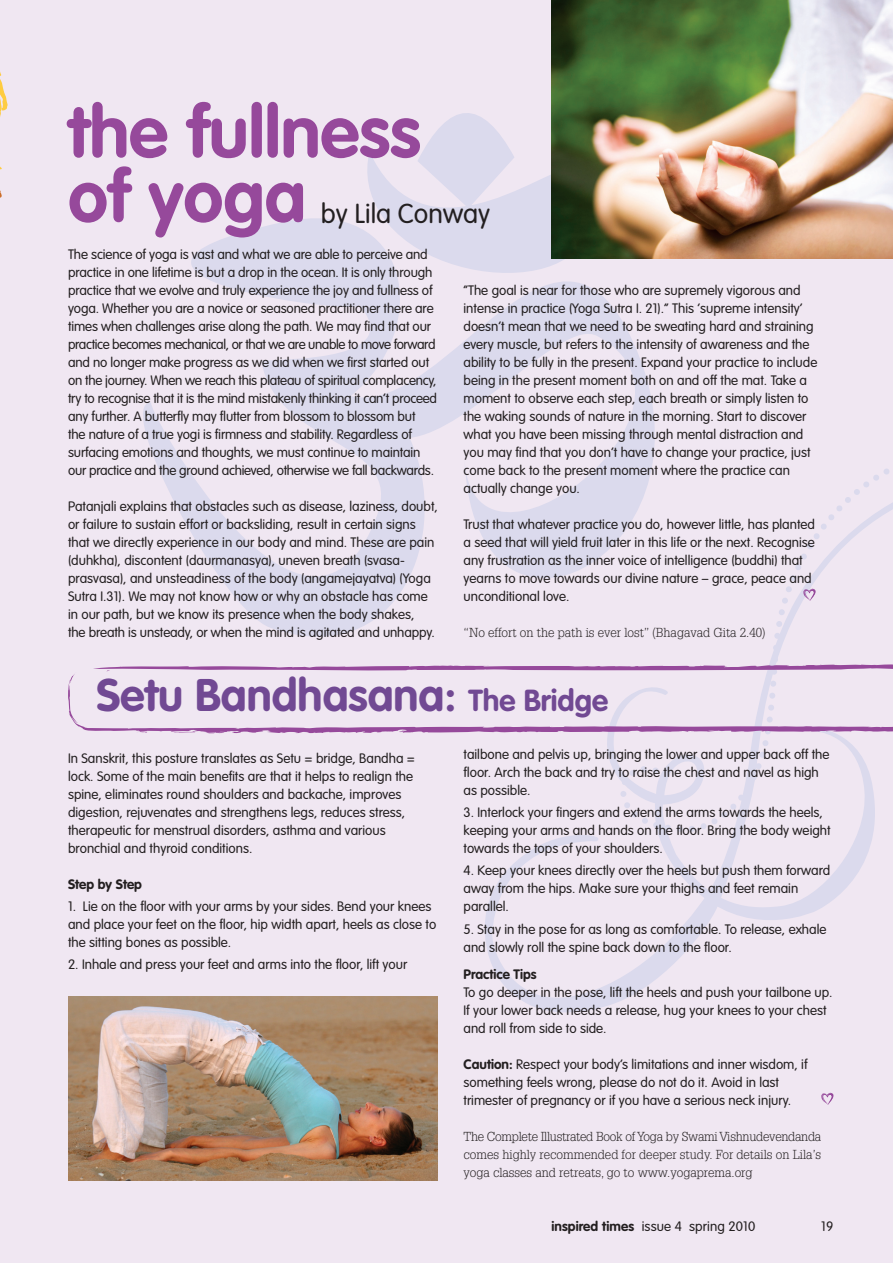
<style>
.page{position:relative;width:893px;height:1263px;background:#f0e7f2}
.page>*{position:absolute;margin:0;border:0;box-sizing:border-box;transform-origin:0 0}
.HeaderRed{font:700 72px/64.5px "VAG Rounded Std";color:#96499b}
.BannerTitleRed{font:700 45px "VAG Rounded Std";color:#714993}
.AuthorBlack{font:300 27px "VAG Rounded Std";color:#231f20}
.t1{font:300 13.5px/18px "VAG Rounded Std";color:#231f20}
.t2{font:700 13.5px "VAG Rounded Std";color:#231f20}
.AuthorDetails{font:300 12.75px/18px "Glypha LT Std";color:#231f20;text-align:justify}
.s1{font-size:30px}
.s2{font-weight:700}
</style>
<div class="page">
<svg style="left:143px;top:113px;width:512px;height:524px"></svg>
<svg style="left:470px;top:481px;width:423px;height:531px"></svg>
<svg style="left:652px;top:767px;width:15px;height:15px"></svg>
<div style="left:640px;top:766px;width:7px;height:6px;background:#dbdaed;border-radius:3px"></div>
<svg style="left:621px;top:770px;width:15px;height:15px"></svg>
<svg style="left:620px;top:791px;width:39px;height:37px"></svg>
<div style="left:665px;top:824px;width:6px;height:7px;background:#dbdaed;border-radius:50%"></div>
<svg style="left:677px;top:826px;width:6px;height:6px"></svg>
<svg style="left:689px;top:751px;width:77px;height:81px"></svg>
<div style="left:762px;top:740px;width:7px;height:6px;background:#dbdaed;border-radius:3px"></div>
<div style="left:765px;top:728px;width:6px;height:7px;background:#dbdaed;border-radius:50%"></div>
<svg style="left:772px;top:657px;width:6px;height:5px"></svg>
<svg style="left:773px;top:645px;width:6px;height:6px"></svg>
<svg style="left:774px;top:633px;width:6px;height:6px"></svg>
<svg style="left:776px;top:621px;width:6px;height:6px"></svg>
<svg style="left:68px;top:662px;width:825px;height:71px"></svg>
<svg style="left:105px;top:667px;width:18px;height:6px"></svg>
<img style="left:551px;top:0;width:342px;height:259px">
<img style="left:68px;top:997px;width:370px;height:183px">
<svg style="left:0;top:72px;width:8px;height:126px"></svg>
<svg style="left:778px;top:469px;width:112px;height:146px"></svg>
<svg style="left:821px;top:1092px;width:13px;height:13px"></svg>
<p class="HeaderRed" style="left:68px;top:102px;width:354px">the fullness of yoga</p>
<p class="AuthorBlack" style="left:321px;top:198px;width:171px">by Lila Conway</p>
<p class="t1" style="left:68px;top:246px;width:370px">The science of yoga is vast and what we are able to perceive and practice in one lifetime is but a drop in the ocean. It is only through practice that we evolve and truly experience the joy and fullness of yoga. Whether you are a novice or seasoned practitioner there are times when challenges arise along the path. We may find that our practice becomes mechanical, or that we are unable to move forward and no longer make progress as we did when we first started out on the journey. When we reach this plateau of spiritual complacency, try to recognise that it is the mind mistakenly thinking it can’t proceed any further. A butterfly may flutter from blossom to blossom but<br>the nature of a true yogi is firmness and stability. Regardless of surfacing emotions and thoughts, we must continue to maintain our practice and the ground achieved, otherwise we fall backwards.</p>
<p class="t1" style="left:68px;top:498px;width:371px">Patanjali explains that obstacles such as disease, laziness, doubt, or failure to sustain effort or backsliding, result in certain signs that we directly experience in our body and mind. These are pain (duhkha), discontent (daurmanasya), uneven breath (svasa&shy;prasvasa), and unsteadiness of the body (angamejayatva) (Yoga Sutra I.31). We may not know how or why an obstacle has come in our path, but we know its presence when the body shakes,<br>the breath is unsteady, or when the mind is agitated and unhappy.</p>
<p class="t1" style="left:463px;top:282px;width:355px">“The goal is near for those who are supremely vigorous and intense in practice (Yoga Sutra I. 21).” This ‘supreme intensity’ doesn’t mean that we need to be sweating hard and straining every muscle, but refers to the intensity of awareness and the ability to be fully in the present. Expand your practice to include being in the present moment both on and off the mat. Take a moment to observe each step, each breath or simply listen to the waking sounds of nature in the morning. Start to discover what you have been missing through mental distraction and you may find that you don’t have to change your practice, just come back to the present moment where the practice can actually change you.</p>
<p class="t1" style="left:463px;top:516px;width:353px">Trust that whatever practice you do, however little, has planted a seed that will yield fruit later in this life or the next. Recognise any frustration as the inner voice of intelligence (buddhi) that yearns to move towards our divine nature – grace, peace and unconditional love.</p>
<p class="AuthorDetails" style="left:463px;top:624px;width:304px">“No effort on the path is ever lost” (Bhagavad Gita 2.40)</p>
<p class="BannerTitleRed" style="left:96px;top:669px;width:513px">Setu Bandhasana: <span class="s1">The Bridge</span></p>
<p class="t1" style="left:68px;top:750px;width:349px">In Sanskrit, this posture translates as Setu = bridge, Bandha = lock. Some of the main benefits are that it helps to realign the spine, eliminates round shoulders and backache, improves digestion, rejuvenates and strengthens legs, reduces stress, therapeutic for menstrual disorders, asthma and various bronchial and thyroid conditions.</p>
<p class="t2" style="left:68px;top:876px;width:75px">Step by Step</p>
<p class="t1" style="left:68px;top:898px;width:370px">1. Lie on the floor with your arms by your sides. Bend your knees and place your feet on the floor, hip width apart, heels as close to the sitting bones as possible.</p>
<p class="t1" style="left:68px;top:956px;width:341px">2. Inhale and press your feet and arms into the floor, lift your</p>
<p class="t1" style="left:463px;top:745px;width:367px">tailbone and pelvis up, bringing the lower and upper back off the floor. Arch the back and try to raise the chest and navel as high as possible.</p>
<p class="t1" style="left:463px;top:804px;width:369px">3. Interlock your fingers and extend the arms towards the heels, keeping your arms and hands on the floor. Bring the body weight towards the tops of your shoulders.</p>
<p class="t1" style="left:463px;top:862px;width:368px">4. Keep your knees directly over the heels but push them forward away from the hips. Make sure your thighs and feet remain parallel.</p>
<p class="t1" style="left:463px;top:920px;width:364px">5. Stay in the pose for as long as comfortable. To release, exhale and slowly roll the spine back down to the floor.</p>
<p class="t2" style="left:463px;top:966px;width:75px">Practice Tips</p>
<p class="t1" style="left:463px;top:984px;width:371px">To go deeper in the pose, lift the heels and push your tailbone up.</p>
<p class="t1" style="left:463px;top:1002px;width:365px">If your lower back needs a release, hug your knees to your chest and roll from side to side.</p>
<p class="t1" style="left:463px;top:1056px;width:346px"><span class="s2">Caution:</span> Respect your body’s limitations and inner wisdom, if something feels wrong, please do not do it. Avoid in last trimester of pregnancy or if you have a serious neck injury.</p>
<p class="AuthorDetails" style="left:463px;top:1128px;width:359px">The Complete Illustrated Book of Yoga by Swami Vishnudevendanda comes highly recommended for deeper study. For details on Lila’s yoga classes and retreats, go to www.yogaprema.org</p>
<p class="t1" style="left:551px;top:1217px;width:205px"><span class="s2">inspired times</span> issue 4 spring 2010</p>
<p class="t1" style="left:821px;top:1217px;width:14px">19</p>
</div>
